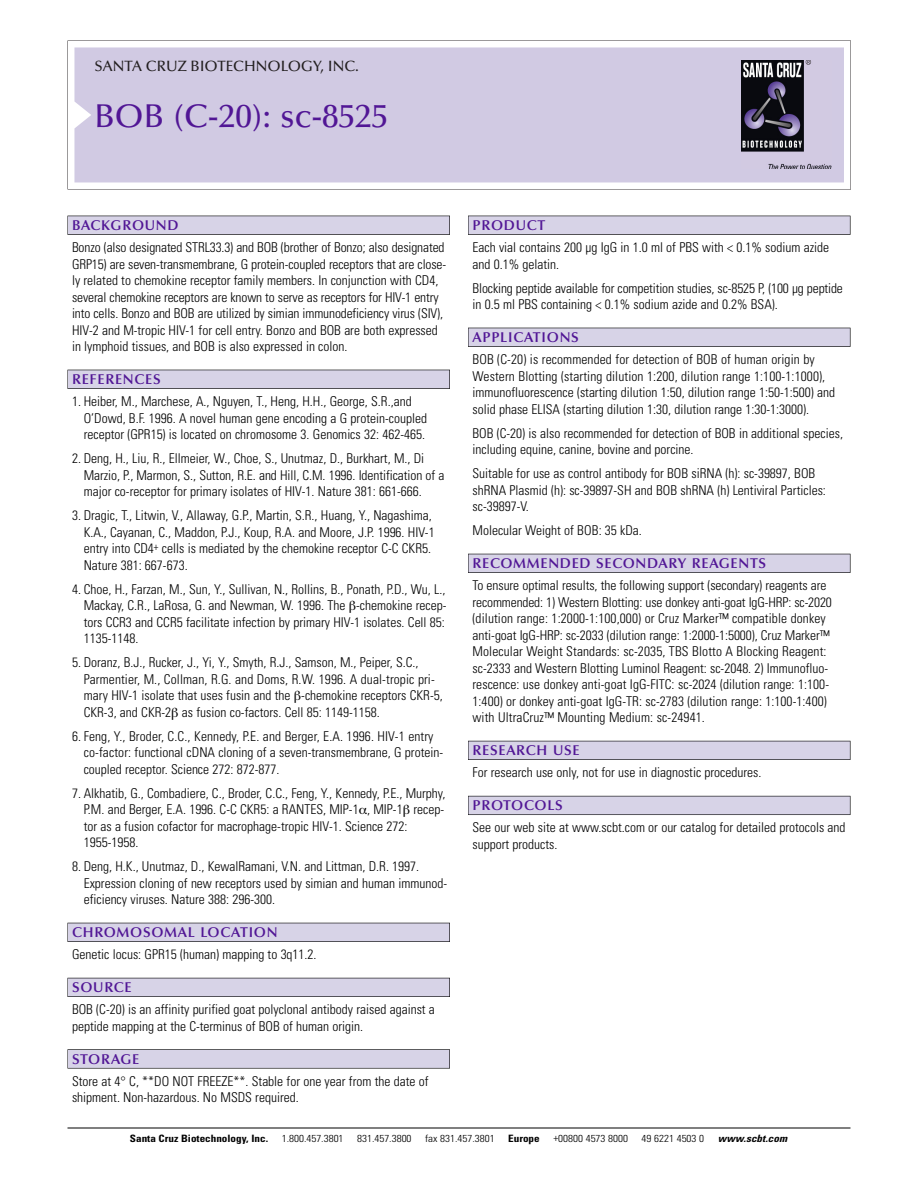
<style>
.page{position:relative;width:918px;height:1188px;background:#fff}
.page>*{position:absolute;margin:0;border:0;box-sizing:border-box;transform-origin:0 0}
.t1{font:500 33px "Optima";color:#511695}
.t2{font:500 15px "Optima";color:#231f20}
.t3{font:600 14.25px "Optima";letter-spacing:.05em;color:#511695}
.t4{font:300 condensed 13.5px/16.5px "Univers";color:#000}
.t5{font:300 condensed 10.2px "Univers";color:#000;scale:1.1 1}
.t6{font:700 condensed 10.2px "Univers";color:#000;scale:1.1 1}
.t7{font:italic 700 condensed 10.2px "Univers";letter-spacing:.005em;color:#000;scale:1.1 1}
</style>
<div class="page">
<svg style="left:68px;top:40px;width:783px;height:149px"></svg>
<div style="left:74px;top:47px;width:770px;height:135px;background:#d1cae3"></div>
<img style="left:741px;top:60px;width:90px;height:108px">
<div style="left:68px;top:216px;width:382px;height:19px;background:#525155"></div>
<div style="left:68px;top:216px;width:381px;height:18px;background:#d7d3e7"></div>
<div style="left:68px;top:370px;width:382px;height:19px;background:#515055"></div>
<div style="left:68px;top:370px;width:381px;height:18px;background:#d7d3e7"></div>
<div style="left:68px;top:923px;width:382px;height:19px;background:#525158"></div>
<div style="left:68px;top:923px;width:381px;height:18px;background:#d7d3e7"></div>
<div style="left:68px;top:978px;width:382px;height:19px;background:#54535a"></div>
<div style="left:68px;top:978px;width:381px;height:18px;background:#d7d3e7"></div>
<svg style="left:68px;top:1049px;width:382px;height:20px"></svg>
<div style="left:68px;top:1050px;width:381px;height:18px;background:#d7d3e7"></div>
<div style="left:468px;top:216px;width:382px;height:19px;background:#525155"></div>
<div style="left:468px;top:216px;width:382px;height:18px;background:#d7d3e7"></div>
<div style="left:468px;top:328px;width:382px;height:19px;background:#515055"></div>
<div style="left:468px;top:328px;width:382px;height:18px;background:#d7d3e7"></div>
<div style="left:468px;top:554px;width:382px;height:19px;background:#525158"></div>
<div style="left:468px;top:554px;width:382px;height:18px;background:#d7d3e7"></div>
<div style="left:468px;top:741px;width:382px;height:19px;background:#54535a"></div>
<div style="left:468px;top:741px;width:382px;height:18px;background:#d7d3e7"></div>
<div style="left:468px;top:796px;width:382px;height:19px;background:#5b5a62"></div>
<div style="left:468px;top:796px;width:382px;height:18px;background:#d7d3e7"></div>
<hr style="left:68px;top:1128px;width:782px;height:1px;background:#000">
<p class="t2" style="left:94px;top:61px;width:266px">SANTA CRUZ BIOTECHNOLOGY, INC.</p>
<h1 class="t1" style="left:94px;top:103px;width:295px">BOB (C-20): sc-8525</h1>
<p class="t3" style="left:72px;top:219px;width:108px">BACKGROUND</p>
<p class="t4" style="left:72px;top:240px;width:376px">Bonzo (also designated STRL33.3) and BOB (brother of Bonzo; also designated GRP15) are seven-transmembrane, G protein-coupled receptors that are close&shy;ly related to chemokine receptor family members. In conjunction with CD4, several chemokine receptors are known to serve as receptors for HIV-1 entry into cells. Bonzo and BOB are utilized by simian immunodeficiency virus (SIV), HIV-2 and M-tropic HIV-1 for cell entry. Bonzo and BOB are both expressed in lymphoid tissues, and BOB is also expressed in colon.</p>
<p class="t3" style="left:72px;top:374px;width:90px">REFERENCES</p>
<p class="t4" style="left:84px;top:394px;width:345px;text-indent:-12px">1. Heiber, M., Marchese, A., Nguyen, T., Heng, H.H., George, S.R.,and<br>O’Dowd, B.F. 1996. A novel human gene encoding a G protein-coupled receptor (GPR15) is located on chromosome 3. Genomics 32: 462-465.</p>
<p class="t4" style="left:84px;top:451px;width:362px;text-indent:-12px">2. Deng, H., Liu, R., Ellmeier, W., Choe, S., Unutmaz, D., Burkhart, M., Di<br>Marzio, P., Marmon, S., Sutton, R.E. and Hill, C.M. 1996. Identification of a major co-receptor for primary isolates of HIV-1. Nature 381: 661-666.</p>
<p class="t4" style="left:84px;top:508px;width:352px;text-indent:-12px">3. Dragic, T., Litwin, V., Allaway, G.P., Martin, S.R., Huang, Y., Nagashima, K.A., Cayanan, C., Maddon, P.J., Koup, R.A. and Moore, J.P. 1996. HIV-1 entry into CD4<sup>+</sup> cells is mediated by the chemokine receptor C-C CKR5.<br>Nature 381: 667-673.</p>
<p class="t4" style="left:84px;top:582px;width:364px;text-align:justify;text-indent:-12px">4. Choe, H., Farzan, M., Sun, Y., Sullivan, N., Rollins, B., Ponath, P.D., Wu, L., Mackay, C.R., LaRosa, G. and Newman, W. 1996. The -chemokine recep&shy;tors CCR3 and CCR5 facilitate infection by primary HIV-1 isolates. Cell 85:<br>1135-1148.</p>
<p class="t4" style="left:84px;top:655px;width:361px;text-indent:-12px">5. Doranz, B.J., Rucker, J., Yi, Y., Smyth, R.J., Samson, M., Peiper, S.C., Parmentier, M., Collman, R.G. and Doms, R.W. 1996. A dual-tropic pri&shy;mary HIV-1 isolate that uses fusin and the -chemokine receptors CKR-5, CKR-3, and CKR-2 as fusion co-factors. Cell 85: 1149-1158.</p>
<p class="t4" style="left:84px;top:729px;width:361px;text-indent:-12px">6. Feng, Y., Broder, C.C., Kennedy, P.E. and Berger, E.A. 1996. HIV-1 entry co-factor: functional cDNA cloning of a seven-transmembrane, G protein&shy;coupled receptor. Science 272: 872-877.</p>
<p class="t4" style="left:84px;top:786px;width:363px;text-indent:-12px">7. Alkhatib, G., Combadiere, C., Broder, C.C., Feng, Y., Kennedy, P.E., Murphy, P.M. and Berger, E.A. 1996. C-C CKR5: a RANTES, MIP-1 , MIP-1 recep&shy;tor as a fusion cofactor for macrophage-tropic HIV-1. Science 272:<br>1955-1958.</p>
<p class="t4" style="left:84px;top:859px;width:365px;text-indent:-12px">8. Deng, H.K., Unutmaz, D., KewalRamani, V.N. and Littman, D.R. 1997.<br>Expression cloning of new receptors used by simian and human immunod&shy;eficiency viruses. Nature 388: 296-300.</p>
<p class="t3" style="left:72px;top:927px;width:207px">CHROMOSOMAL LOCATION</p>
<p class="t4" style="left:72px;top:947px;width:246px">Genetic locus: GPR15 (human) mapping to 3q11.2.</p>
<p class="t3" style="left:72px;top:982px;width:61px">SOURCE</p>
<p class="t4" style="left:72px;top:1002px;width:364px">BOB (C-20) is an affinity purified goat polyclonal antibody raised against a peptide mapping at the C-terminus of BOB of human origin.</p>
<p class="t3" style="left:72px;top:1053px;width:69px">STORAGE</p>
<p class="t4" style="left:72px;top:1074px;width:358px">Store at 4° C, **DO NOT FREEZE**. Stable for one year from the date of shipment. Non-hazardous. No MSDS required.</p>
<p class="t3" style="left:473px;top:219px;width:74px">PRODUCT</p>
<p class="t4" style="left:473px;top:240px;width:358px">Each vial contains 200 µg IgG in 1.0 ml of PBS with &lt; 0.1% sodium azide and 0.1% gelatin.</p>
<p class="t4" style="left:473px;top:281px;width:372px">Blocking peptide available for competition studies, sc-8525 P, (100 µg peptide in 0.5 ml PBS containing &lt; 0.1% sodium azide and 0.2% BSA).</p>
<p class="t3" style="left:473px;top:332px;width:108px">APPLICATIONS</p>
<p class="t4" style="left:473px;top:352px;width:364px">BOB (C-20) is recommended for detection of BOB of human origin by Western Blotting (starting dilution 1:200, dilution range 1:100-1:1000), immunofluorescence (starting dilution 1:50, dilution range 1:50-1:500) and solid phase ELISA (starting dilution 1:30, dilution range 1:30-1:3000).</p>
<p class="t4" style="left:473px;top:426px;width:372px">BOB (C-20) is also recommended for detection of BOB in additional species, including equine, canine, bovine and porcine.</p>
<p class="t4" style="left:473px;top:466px;width:355px">Suitable for use as control antibody for BOB siRNA (h): sc-39897, BOB shRNA Plasmid (h): sc-39897-SH and BOB shRNA (h) Lentiviral Particles: sc-39897-V.</p>
<p class="t4" style="left:473px;top:523px;width:171px">Molecular Weight of BOB: 35 kDa.</p>
<p class="t3" style="left:473px;top:558px;width:295px">RECOMMENDED SECONDARY REAGENTS</p>
<p class="t4" style="left:473px;top:578px;width:361px">To ensure optimal results, the following support (secondary) reagents are recommended: 1) Western Blotting: use donkey anti-goat IgG-HRP: sc-2020 (dilution range: 1:2000-1:100,000) or Cruz Marker™ compatible donkey anti-goat IgG-HRP: sc-2033 (dilution range: 1:2000-1:5000), Cruz Marker™ Molecular Weight Standards: sc-2035, TBS Blotto A Blocking Reagent: sc-2333 and Western Blotting Luminol Reagent: sc-2048. 2) Immunofluo&shy;rescence: use donkey anti-goat IgG-FITC: sc-2024 (dilution range: 1:100- 1:400) or donkey anti-goat IgG-TR: sc-2783 (dilution range: 1:100-1:400) with UltraCruz™ Mounting Medium: sc-24941.</p>
<p class="t3" style="left:473px;top:745px;width:109px">RESEARCH USE</p>
<p class="t4" style="left:473px;top:765px;width:290px">For research use only, not for use in diagnostic procedures.</p>
<p class="t3" style="left:473px;top:800px;width:92px">PROTOCOLS</p>
<p class="t4" style="left:473px;top:820px;width:375px">See our web site at www.scbt.com or our catalog for detailed protocols and support products.</p>
<p class="t6" style="left:130px;top:1135px;width:127px">Santa Cruz Biotechnology, Inc.</p>
<p class="t5" style="left:282px;top:1135px;width:58px">1.800.457.3801</p>
<p class="t5" style="left:357px;top:1135px;width:51px">831.457.3800</p>
<p class="t5" style="left:425px;top:1135px;width:65px">fax 831.457.3801</p>
<p class="t6" style="left:508px;top:1135px;width:30px">Europe</p>
<p class="t5" style="left:553px;top:1135px;width:69px">+00800 4573 8000</p>
<p class="t5" style="left:642px;top:1135px;width:58px">49 6221 4503 0</p>
<p class="t7" style="left:718px;top:1135px;width:64px">www.scbt.com</p>
</div>
